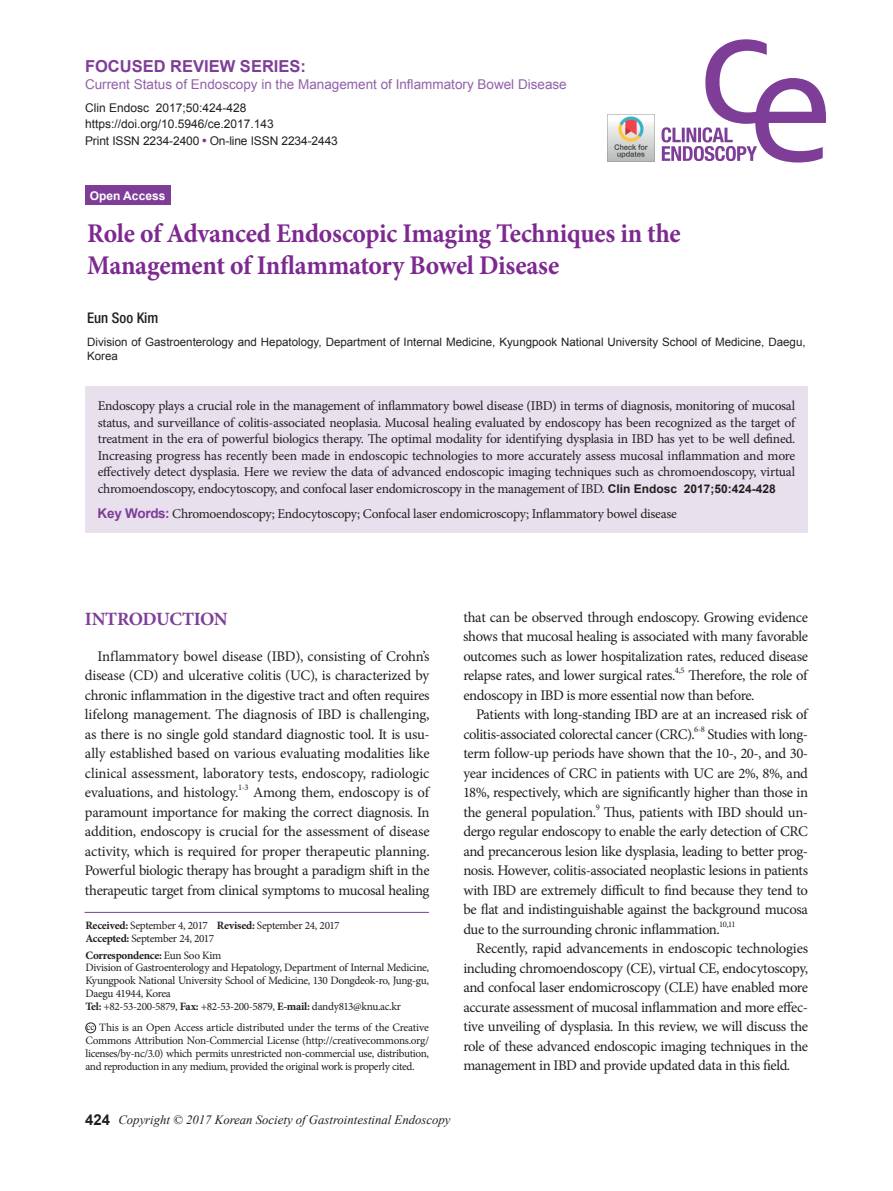
<style>
.page{position:relative;width:893px;height:1191px;background:#fff}
.page>*{position:absolute;margin:0;border:0;box-sizing:border-box;transform-origin:0 0}
.논문_타이틀{font:700 27px/32.4px "Minion Pro";letter-spacing:-.01em;color:#7d2991;scale:.95 1}
.타이틀_서론{font:700 18.75px "Minion Pro";letter-spacing:-.02em;color:#7e3e98}
.t1{font:700 16.5px "Arial";color:#7e3e98}
.본문{font:14.7px/19.5px "Minion Pro";letter-spacing:-.025em;color:#231f20;text-align:justify}
.저자명{font:500 condensed 14.7px "Helvetica Neue";color:#231f20}
.초록내용{font:13.5px/16.5px "Minion Pro";letter-spacing:-.02em;color:#231f20;text-align:justify}
.t2{font:13.5px "Arial";color:#9160a8}
.t3{font:italic 12.75px "Times New Roman";color:#231f20}
.t4{font:12px "Arial";color:#231f20}
.t5{font:700 12px "Arial";color:#fff}
.저자소속{font:11.55px/13.8px "Arial";color:#231f20}
.책임저자{font:11.25px/12.8px "Minion Pro";letter-spacing:-.03em;color:#231f20;text-align:justify}
.책임저자-2{font:700 11.25px "Minion Pro";letter-spacing:-.025em;color:#231f20}
.t6{font:9.3px "Times New Roman";color:#231f20}
.본문-2{font:8.55px "Minion Pro";color:#231f20}
.s1{font-family:"Helvetica";font-stretch:condensed;color:#7e3e98}
.s2{font-family:"Arial";font-weight:700;font-size:12px}
.s3{font-family:"Arial";font-weight:700;color:#7e3e98}
.s4{font-weight:700}
.s5{font-weight:400}
.s6{font-family:"Arial";font-weight:700;font-style:normal;font-size:15px}
</style>
<div class="page">
<svg style="left:661px;top:39px;width:165px;height:123px"></svg>
<div style="left:85px;top:386px;width:723px;height:147px;background:#e9e0ee"></div>
<div style="left:85px;top:186px;width:85px;height:19px;background:#7e3e98"></div>
<div style="left:86px;top:1022px;width:10px;height:10px;border:1px solid #231f20;border-radius:50%"></div>
<hr style="left:85px;top:912px;width:344px;height:1px;background:#7e3e98">
<img style="left:608px;top:116px;width:46px;height:46px">
<p class="t1" style="left:85px;top:56px;width:222px">FOCUSED REVIEW SERIES:</p>
<p class="t2" style="left:85px;top:76px;width:483px">Current Status of Endoscopy in the Management of Inflammatory Bowel Disease</p>
<p class="t4" style="left:85px;top:100px;width:163px">Clin Endosc 2017;50:424-428</p>
<p class="t4" style="left:85px;top:116px;width:190px">https://doi.org/10.5946/ce.2017.143</p>
<p class="t4" style="left:85px;top:132px;width:254px">Print ISSN 2234-2400 <span class="s1">•</span> On-line ISSN 2234-2443</p>
<p class="t5" style="left:90px;top:187px;width:77px">Open Access</p>
<p class="논문_타이틀" style="left:87px;top:217px;width:626px">Role of Advanced Endoscopic Imaging Techniques in the<br>Management of Inflammatory Bowel Disease</p>
<p class="저자명" style="left:87px;top:309px;width:73px">Eun Soo Kim</p>
<p class="저자소속" style="left:87px;top:335px;width:720px">Division of Gastroenterology and Hepatology, Department of Internal Medicine, Kyungpook National University School of Medicine, Daegu,<br>Korea</p>
<p class="초록내용" style="left:98px;top:397px;width:699px">Endoscopy plays a crucial role in the management of inflammatory bowel disease (IBD) in terms of diagnosis, monitoring of mucosal status, and surveillance of colitis-associated neoplasia. Mucosal healing evaluated by endoscopy has been recognized as the target of treatment in the era of powerful biologics therapy. The optimal modality for identifying dysplasia in IBD has yet to be well defined.<br>Increasing progress has recently been made in endoscopic technologies to more accurately assess mucosal inflammation and more effectively detect dysplasia. Here we review the data of advanced endoscopic imaging techniques such as chromoendoscopy, virtual chromoendoscopy, endocytoscopy, and confocal laser endomicroscopy in the management of IBD. <span class="s2">Clin Endosc 2017;50:424-428</span></p>
<p class="초록내용" style="left:98px;top:505px;width:581px"><span class="s3">Key Words:</span> Chromoendoscopy; Endocytoscopy; Confocal laser endomicroscopy; Inflammatory bowel disease</p>
<p class="타이틀_서론" style="left:85px;top:606px;width:144px">INTRODUCTION</p>
<p class="본문" style="left:85px;top:646px;width:346px;text-indent:13px">Inflammatory bowel disease (IBD), consisting of Crohn’s disease (CD) and ulcerative colitis (UC), is characterized by chronic inflammation in the digestive tract and often requires lifelong management. The diagnosis of IBD is challenging, as there is no single gold standard diagnostic tool. It is usu&shy;ally established based on various evaluating modalities like clinical assessment, laboratory tests, endoscopy, radiologic evaluations, and histology.</p>
<p class="본문-2" style="left:238px;top:782px;width:12px">1-3</p>
<p class="본문" style="left:85px;top:783px;width:346px;text-indent:168px">Among them, endoscopy is of paramount importance for making the correct diagnosis. In addition, endoscopy is crucial for the assessment of disease activity, which is required for proper therapeutic planning.<br>Powerful biologic therapy has brought a paradigm shift in the therapeutic target from clinical symptoms to mucosal healing</p>
<p class="책임저자" style="left:85px;top:919px;width:256px"><span class="s4">Received:</span> September 4, 2017 <span class="s4">Revised:</span> September 24, 2017<br><span class="s4">Accepted:</span> September 24, 2017</p>
<p class="책임저자-2" style="left:85px;top:947px;width:137px">Correspondence: <span class="s5">Eun Soo Kim</span></p>
<p class="책임저자" style="left:85px;top:961px;width:345px">Division of Gastroenterology and Hepatology, Department of Internal Medicine, Kyungpook National University School of Medicine, 130 Dongdeok-ro, Jung-gu, Daegu 41944, Korea</p>
<p class="책임저자" style="left:85px;top:999px;width:317px"><span class="s4">Tel:</span> +82-53-200-5879, <span class="s4">Fax:</span> +82-53-200-5879, <span class="s4">E-mail:</span> dandy813@knu.ac.kr</p>
<p class="t6" style="left:86px;top:1021px;width:10px">cc</p>
<p class="책임저자" style="left:85px;top:1020px;width:345px;text-indent:14px">This is an Open Access article distributed under the terms of the Creative Commons Attribution Non-Commercial License (http://creativecommons.org/ licenses/by-nc/3.0) which permits unrestricted non-commercial use, distribution, and reproduction in any medium, provided the original work is properly cited.</p>
<p class="본문" style="left:463px;top:607px;width:346px">that can be observed through endoscopy. Growing evidence shows that mucosal healing is associated with many favorable outcomes such as lower hospitalization rates, reduced disease relapse rates, and lower surgical rates.</p>
<p class="본문-2" style="left:675px;top:665px;width:11px">4,5</p>
<p class="본문" style="left:463px;top:666px;width:346px;text-indent:225px">Therefore, the role of endoscopy in IBD is more essential now than before.</p>
<p class="본문" style="left:463px;top:705px;width:346px;text-indent:13px">Patients with long-standing IBD are at an increased risk of colitis-associated colorectal cancer (CRC).</p>
<p class="본문-2" style="left:694px;top:723px;width:12px">6-8</p>
<p class="본문" style="left:463px;top:724px;width:347px;text-indent:245px">Studies with long&shy;term follow-up periods have shown that the 10-, 20-, and 30- year incidences of CRC in patients with UC are 2%, 8%, and 18%, respectively, which are significantly higher than those in the general population.</p>
<p class="본문-2" style="left:596px;top:801px;width:6px">9</p>
<p class="본문" style="left:463px;top:802px;width:346px;text-indent:141px">Thus, patients with IBD should un&shy;dergo regular endoscopy to enable the early detection of CRC and precancerous lesion like dysplasia, leading to better prog&shy;nosis. However, colitis-associated neoplastic lesions in patients with IBD are extremely difficult to find because they tend to be flat and indistinguishable against the background mucosa due to the surrounding chronic inflammation.</p>
<p class="본문-2" style="left:719px;top:918px;width:18px">10,11</p>
<p class="본문" style="left:463px;top:939px;width:346px;text-indent:13px">Recently, rapid advancements in endoscopic technologies including chromoendoscopy (CE), virtual CE, endocytoscopy, and confocal laser endomicroscopy (CLE) have enabled more accurate assessment of mucosal inflammation and more effec&shy;tive unveiling of dysplasia. In this review, we will discuss the role of these advanced endoscopic imaging techniques in the management in IBD and provide updated data in this field.</p>
<p class="t3" style="left:85px;top:1110px;width:367px"><span class="s6">424</span> Copyright © 2017 Korean Society of Gastrointestinal Endoscopy</p>
</div>
